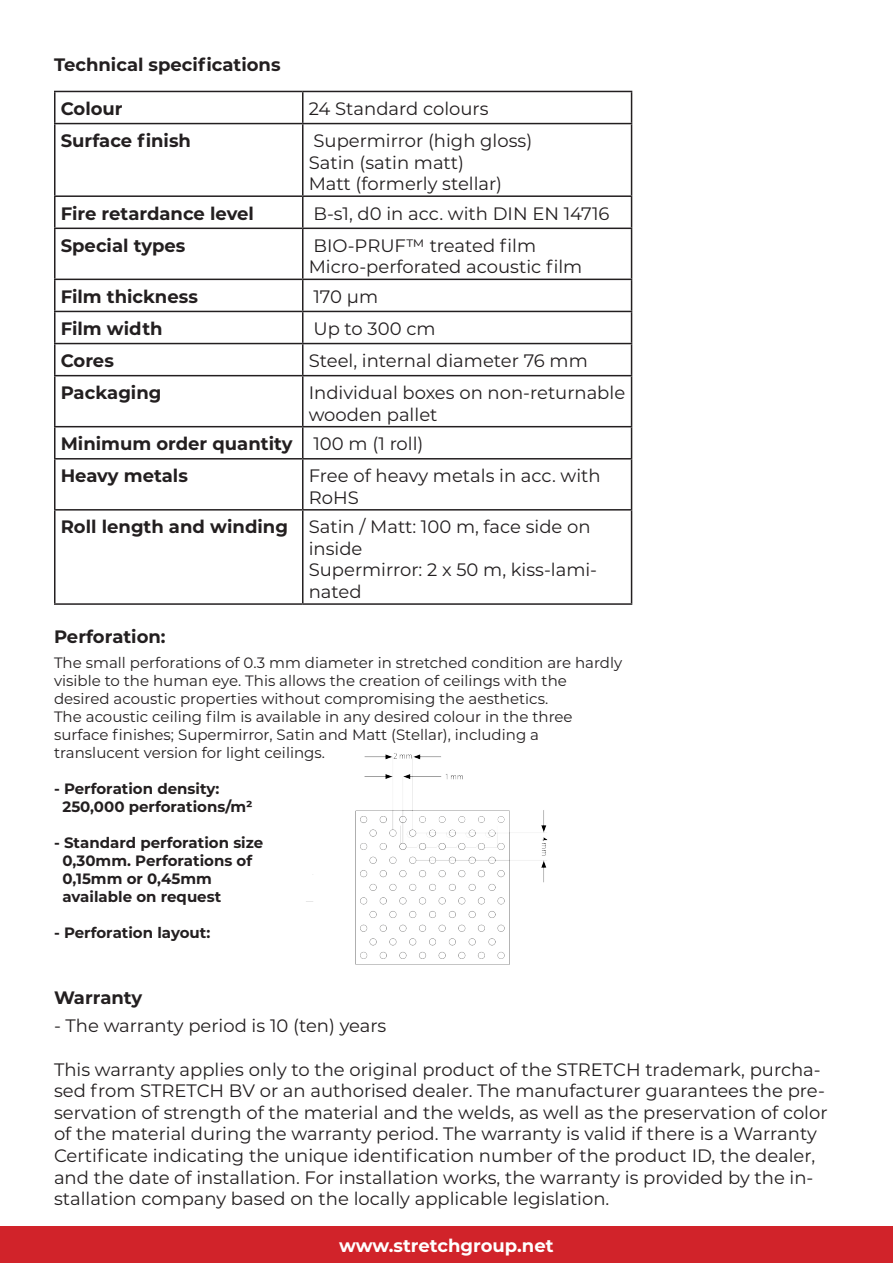
<style>
.page{position:relative;width:893px;height:1263px;background:#fff}
.page>*{position:absolute;margin:0;border:0;box-sizing:border-box;transform-origin:0 0}
.t1{font:18px/21.6px "Montserrat";color:#231f20}
.t2{font:700 18px "Montserrat";color:#231f20}
.t3{font:700 18px "Montserrat";color:#fff}
.t4{font:15px "Montserrat";color:#231f20}
.t5{font:700 15px "Montserrat";color:#231f20}
</style>
<div class="page">
<hr style="left:54px;top:91px;width:249px;height:1px;background:#231f20">
<hr style="left:54px;top:92px;width:2px;height:31px;background:#231f20">
<hr style="left:303px;top:91px;width:329px;height:1px;background:#231f20">
<hr style="left:302px;top:92px;width:1px;height:31px;background:#231f20">
<hr style="left:631px;top:92px;width:1px;height:31px;background:#231f20">
<hr style="left:54px;top:123px;width:249px;height:1px;background:#231f20">
<hr style="left:54px;top:124px;width:2px;height:71px;background:#231f20">
<hr style="left:303px;top:123px;width:329px;height:1px;background:#231f20">
<hr style="left:302px;top:124px;width:1px;height:71px;background:#231f20">
<hr style="left:631px;top:124px;width:1px;height:71px;background:#231f20">
<hr style="left:54px;top:195px;width:249px;height:2px;background:#231f20">
<hr style="left:54px;top:197px;width:2px;height:31px;background:#231f20">
<hr style="left:303px;top:195px;width:329px;height:2px;background:#231f20">
<hr style="left:302px;top:197px;width:1px;height:31px;background:#231f20">
<hr style="left:631px;top:197px;width:1px;height:31px;background:#231f20">
<hr style="left:54px;top:228px;width:249px;height:1px;background:#231f20">
<hr style="left:54px;top:229px;width:2px;height:50px;background:#231f20">
<hr style="left:303px;top:228px;width:329px;height:1px;background:#231f20">
<hr style="left:302px;top:229px;width:1px;height:50px;background:#231f20">
<hr style="left:631px;top:229px;width:1px;height:50px;background:#231f20">
<hr style="left:54px;top:279px;width:249px;height:1px;background:#231f20">
<hr style="left:54px;top:280px;width:2px;height:31px;background:#231f20">
<hr style="left:303px;top:279px;width:329px;height:1px;background:#231f20">
<hr style="left:302px;top:280px;width:1px;height:31px;background:#231f20">
<hr style="left:631px;top:280px;width:1px;height:31px;background:#231f20">
<hr style="left:54px;top:311px;width:249px;height:1px;background:#231f20">
<hr style="left:54px;top:312px;width:2px;height:31px;background:#231f20">
<hr style="left:303px;top:311px;width:329px;height:1px;background:#231f20">
<hr style="left:302px;top:312px;width:1px;height:31px;background:#231f20">
<hr style="left:631px;top:312px;width:1px;height:31px;background:#231f20">
<hr style="left:54px;top:343px;width:249px;height:1px;background:#231f20">
<hr style="left:54px;top:344px;width:2px;height:31px;background:#231f20">
<hr style="left:303px;top:343px;width:329px;height:1px;background:#231f20">
<hr style="left:302px;top:344px;width:1px;height:31px;background:#231f20">
<hr style="left:631px;top:344px;width:1px;height:31px;background:#231f20">
<hr style="left:54px;top:375px;width:249px;height:1px;background:#231f20">
<hr style="left:54px;top:376px;width:2px;height:50px;background:#231f20">
<hr style="left:303px;top:375px;width:329px;height:1px;background:#231f20">
<hr style="left:302px;top:376px;width:1px;height:50px;background:#231f20">
<hr style="left:631px;top:376px;width:1px;height:50px;background:#231f20">
<hr style="left:54px;top:426px;width:249px;height:1px;background:#231f20">
<hr style="left:54px;top:427px;width:2px;height:31px;background:#231f20">
<hr style="left:303px;top:426px;width:329px;height:1px;background:#231f20">
<hr style="left:302px;top:427px;width:1px;height:31px;background:#231f20">
<hr style="left:631px;top:427px;width:1px;height:31px;background:#231f20">
<hr style="left:54px;top:458px;width:249px;height:1px;background:#231f20">
<hr style="left:54px;top:459px;width:2px;height:50px;background:#231f20">
<hr style="left:303px;top:458px;width:329px;height:1px;background:#231f20">
<hr style="left:302px;top:459px;width:1px;height:50px;background:#231f20">
<hr style="left:631px;top:459px;width:1px;height:50px;background:#231f20">
<hr style="left:54px;top:509px;width:249px;height:2px;background:#231f20">
<hr style="left:54px;top:511px;width:2px;height:92px;background:#231f20">
<hr style="left:303px;top:509px;width:329px;height:2px;background:#231f20">
<hr style="left:302px;top:511px;width:1px;height:92px;background:#231f20">
<hr style="left:631px;top:511px;width:1px;height:92px;background:#231f20">
<hr style="left:54px;top:603px;width:249px;height:2px;background:#231f20">
<hr style="left:303px;top:603px;width:329px;height:2px;background:#231f20">
<div style="left:0;top:1227px;width:893px;height:36px;background:#d1232a"></div>
<img style="left:306px;top:753px;width:242px;height:212px">
<p class="t2" style="left:54px;top:52px;width:228px">Technical specifications</p>
<p class="t2" style="left:61px;top:96px;width:63px">Colour</p>
<p class="t1" style="left:309px;top:97px;width:181px">24 Standard colours</p>
<p class="t2" style="left:61px;top:128px;width:132px">Surface finish</p>
<p class="t1" style="left:309px;top:129px;width:225px">Supermirror (high gloss)<br>Satin (satin matt)<br>Matt (formerly stellar)</p>
<p class="t2" style="left:61px;top:200px;width:195px">Fire retardance level</p>
<p class="t1" style="left:313px;top:202px;width:298px">B-s1, d0 in acc. with DIN EN 14716</p>
<p class="t2" style="left:61px;top:232px;width:126px">Special types</p>
<p class="t1" style="left:309px;top:234px;width:275px">BIO-PRUF™ treated film<br>Micro-perforated acoustic film</p>
<p class="t2" style="left:61px;top:283px;width:139px">Film thickness</p>
<p class="t1" style="left:313px;top:285px;width:66px">170 µm</p>
<p class="t2" style="left:61px;top:315px;width:103px">Film width</p>
<p class="t1" style="left:313px;top:317px;width:124px">Up to 300 cm</p>
<p class="t2" style="left:61px;top:348px;width:55px">Cores</p>
<p class="t1" style="left:309px;top:349px;width:281px">Steel, internal diameter 76 mm</p>
<p class="t2" style="left:61px;top:380px;width:102px">Packaging</p>
<p class="t1" style="left:309px;top:381px;width:318px">Individual boxes on non-returnable wooden pallet</p>
<p class="t2" style="left:61px;top:431px;width:233px">Minimum order quantity</p>
<p class="t1" style="left:313px;top:432px;width:112px">100 m (1 roll)</p>
<p class="t2" style="left:61px;top:463px;width:129px">Heavy metals</p>
<p class="t1" style="left:309px;top:464px;width:294px">Free of heavy metals in acc. with<br>RoHS</p>
<p class="t2" style="left:61px;top:514px;width:229px">Roll length and winding</p>
<p class="t1" style="left:309px;top:515px;width:290px">Satin / Matt: 100 m, face side on inside<br>Supermirror: 2 x 50 m, kiss-lami&shy;nated</p>
<p class="t2" style="left:54px;top:623px;width:113px">Perforation:</p>
<p class="t4" style="left:54px;top:652px;width:570px">The small perforations of 0.3 mm diameter in stretched condition are hardly</p>
<p class="t4" style="left:54px;top:670px;width:514px">visible to the human eye. This allows the creation of ceilings with the</p>
<p class="t4" style="left:54px;top:688px;width:496px">desired acoustic properties without compromising the aesthetics.</p>
<p class="t4" style="left:54px;top:706px;width:520px">The acoustic ceiling film is available in any desired colour in the three</p>
<p class="t4" style="left:54px;top:724px;width:487px">surface finishes; Supermirror, Satin and Matt (Stellar), including a</p>
<p class="t4" style="left:54px;top:742px;width:273px">translucent version for light ceilings.</p>
<p class="t5" style="left:54px;top:778px;width:167px">- Perforation density:</p>
<p class="t5" style="left:62px;top:796px;width:192px">250,000 perforations/m²</p>
<p class="t5" style="left:54px;top:832px;width:211px">- Standard perforation size</p>
<p class="t5" style="left:62px;top:850px;width:191px">0,30mm. Perforations of</p>
<p class="t5" style="left:62px;top:868px;width:151px">0,15mm or 0,45mm</p>
<p class="t5" style="left:62px;top:886px;width:160px">available on request</p>
<p class="t5" style="left:54px;top:922px;width:158px">- Perforation layout:</p>
<p class="t2" style="left:54px;top:985px;width:90px">Warranty</p>
<p class="t1" style="left:54px;top:1014px;width:334px">- The warranty period is 10 (ten) years</p>
<p class="t1" style="left:54px;top:1058px;width:775px">This warranty applies only to the original product of the STRETCH trademark, purcha&shy;sed from STRETCH BV or an authorised dealer. The manufacturer guarantees the pre&shy;servation of strength of the material and the welds, as well as the preservation of color of the material during the warranty period. The warranty is valid if there is a Warranty Certificate indicating the unique identification number of the product ID, the dealer, and the date of installation. For installation works, the warranty is provided by the in&shy;stallation company based on the locally applicable legislation.</p>
<p class="t3" style="left:339px;top:1232px;width:216px">www.stretchgroup.net</p>
</div>
